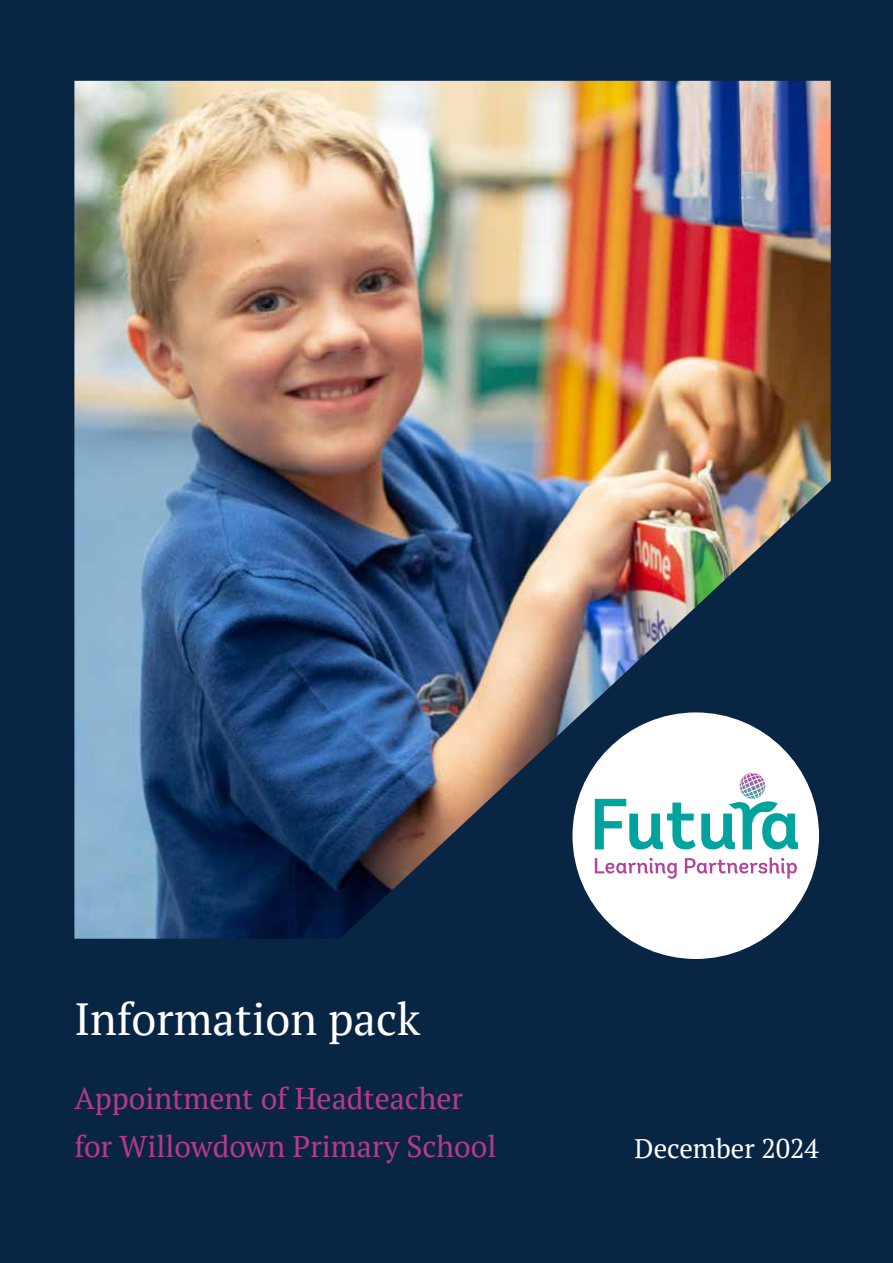
<style>
.page{position:relative;width:893px;height:1263px;background:#082543}
.page>*{position:absolute;margin:0;border:0;box-sizing:border-box;transform-origin:0 0}
.t1{font:45px "PT Serif";color:#fff}
.t2{font:30px/48px "PT Serif";color:#b7398e}
.t3{font:27px "PT Serif";color:#fff}
</style>
<div class="page">
<img style="left:74px;top:81px;width:757px;height:858px">
<div style="left:572px;top:712px;width:247px;height:247px;background:#fff;border-radius:50%"></div>
<svg style="left:595px;top:858px;width:82px;height:21px"></svg>
<svg style="left:685px;top:857px;width:112px;height:22px"></svg>
<svg style="left:595px;top:799px;width:203px;height:50px"></svg>
<svg style="left:743px;top:773px;width:20px;height:7px"></svg>
<h1 class="t1" style="left:74px;top:989px;width:348px">Information pack</h1>
<p class="t2" style="left:74px;top:1074px;width:423px">Appointment of Headteacher for Willowdown Primary School</p>
<p class="t3" style="left:634px;top:1131px;width:186px">December 2024</p>
</div>
